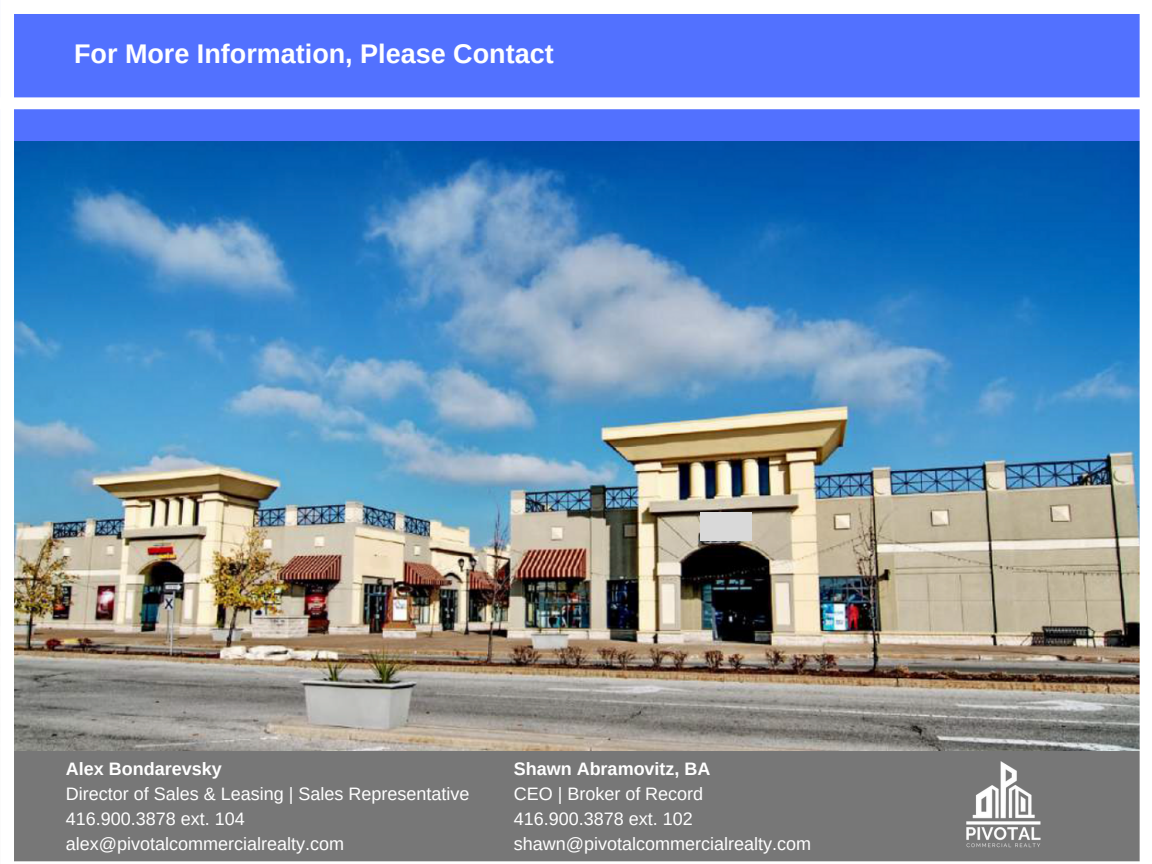
<style>
.page{position:relative;width:1152px;height:864px;background:#fff}
.page>*{position:absolute;margin:0;border:0;box-sizing:border-box;transform-origin:0 0}
.t1{font:700 27px "Arimo";color:#fff}
.t2{font:18px/24.8px "Arimo";color:#fff}
.t3{font:700 18px "Arimo";color:#fff}
</style>
<div class="page">
<img style="left:14px;top:14px;width:1126px;height:848px">
<img style="left:917px;top:754px;width:182px;height:103px">
<div style="left:701px;top:513px;width:51px;height:28px;background:#d9d9d9"></div>
<h1 class="t1" style="left:74px;top:39px;width:481px">For More Information, Please Contact</h1>
<p class="t3" style="left:66px;top:759px;width:157px">Alex Bondarevsky</p>
<p class="t2" style="left:66px;top:782px;width:405px">Director of Sales &amp; Leasing | Sales Representative<br>416.900.3878 ext. 104 alex@pivotalcommercialrealty.com</p>
<p class="t3" style="left:514px;top:759px;width:198px">Shawn Abramovitz, BA</p>
<p class="t2" style="left:514px;top:782px;width:299px">CEO | Broker of Record<br>416.900.3878 ext. 102 shawn@pivotalcommercialrealty.com</p>
</div>
